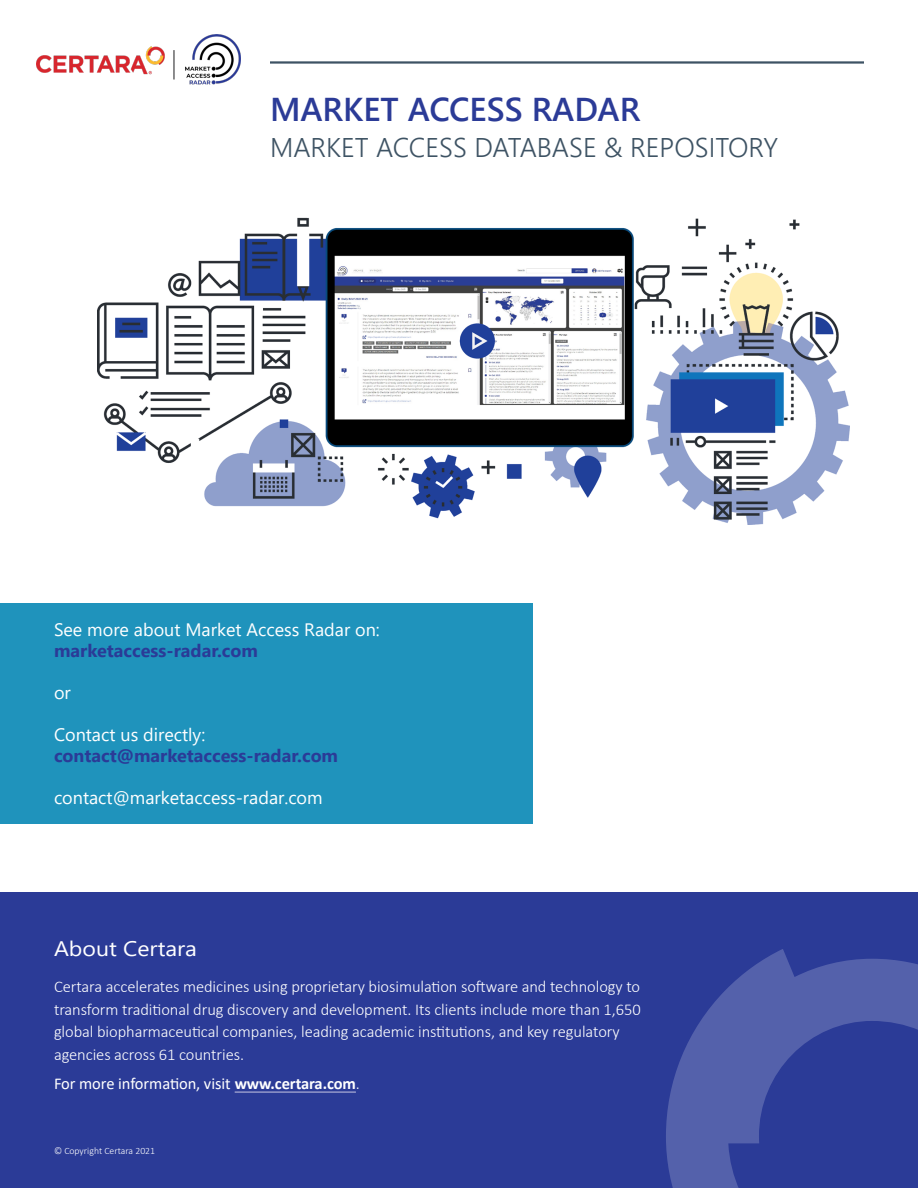
<style>
.page{position:relative;width:918px;height:1188px;background:#fff}
.page>*{position:absolute;margin:0;border:0;box-sizing:border-box;transform-origin:0 0}
.Brochure_TItle{font:600 33px "Segoe UI";color:#2b3b97}
.Brochure_Subtitle{font:300 27px "Segoe UI";color:#3e5364}
.t1{font:21px "Segoe UI";color:#fff;scale:1.1 1}
.Sidebar_Heading{font:18px "Segoe UI";color:#fff}
.Sidebar_Heading-2{font:700 18px "Segoe UI";color:#2b3b97}
.t2{font:300 16.5px/22.5px "Calibri";letter-spacing:-.005em;color:#fff}
.t3{font:16.5px "Calibri";letter-spacing:-.005em;color:#fff}
.t4{font:300 9.75px "Calibri";color:#fff}
.s1{font-weight:700}
.s2{font-weight:300}
</style>
<div class="page">
<div style="left:0;top:892px;width:918px;height:296px;background:#2b3b97"></div>
<svg style="left:666px;top:949px;width:252px;height:239px"></svg>
<hr style="left:235px;top:1092px;width:121px;height:1px;background:#c8c7e3">
<hr style="left:270px;top:61px;width:594px;height:3px;background:#3e5364">
<img style="left:37px;top:34px;width:204px;height:51px">
<div style="left:0;top:603px;width:532px;height:221px;background:#1f93bc"></div>
<img style="left:97px;top:217px;width:753px;height:308px">
<p class="Brochure_TItle" style="left:270px;top:78px;width:372px">MARKET ACCESS RADAR</p>
<p class="Brochure_Subtitle" style="left:270px;top:122px;width:510px">MARKET ACCESS DATABASE &amp; REPOSITORY</p>
<p class="Sidebar_Heading" style="left:54px;top:613px;width:327px">See more about Market Access Radar on:</p>
<p class="Sidebar_Heading-2" style="left:54px;top:634px;width:206px">marketaccess-radar.com</p>
<p class="Sidebar_Heading" style="left:54px;top:676px;width:18px">or</p>
<p class="Sidebar_Heading" style="left:54px;top:718px;width:153px">Contact us directly:</p>
<p class="Sidebar_Heading-2" style="left:54px;top:739px;width:286px">contact@marketaccess-radar.com</p>
<p class="Sidebar_Heading" style="left:54px;top:781px;width:270px">contact@marketaccess-radar.com</p>
<p class="t1" style="left:54px;top:929px;width:132px">About Certara</p>
<p class="t2" style="left:54px;top:975px;width:588px">Certara accelerates medicines using proprietary biosimulation software and technology to transform traditional drug discovery and development. Its clients include more than 1,650 global biopharmaceutical companies, leading academic institutions, and key regulatory agencies across 61 countries.</p>
<p class="t3" style="left:54px;top:1072px;width:307px">For more information, visit <span class="s1">www.certara.com</span><span class="s2">.</span></p>
<p class="t4" style="left:54px;top:1145px;width:103px">© Copyright Certara 2021</p>
</div>
